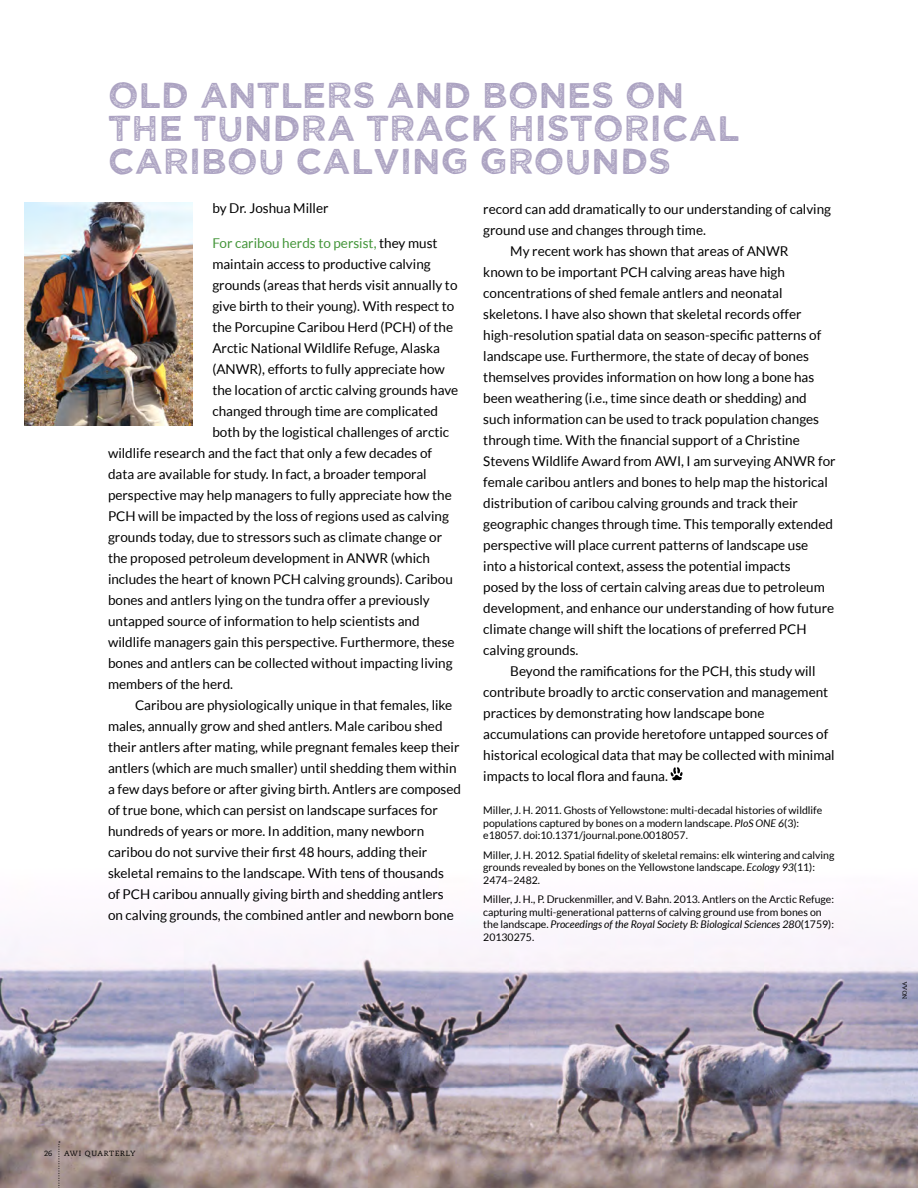
<style>
.page{position:relative;width:918px;height:1188px;background:#fff}
.page>*{position:absolute;margin:0;border:0;box-sizing:border-box;transform-origin:0 0}
.t1{font:36px/33px "Wicked Grit";color:#aca3c2}
.t2{font:13.5px "Lato";color:#000}
.t3{font:13.5px "Lato";color:#439539}
.t4{font:10.5px/12.6px "Lato";color:#000}
.t5{font:7.5px "Caecilia LT Std";letter-spacing:.1em;color:#000}
.t6{font:6px "Caecilia LT Std";color:#000}
.s1{color:#000}
.s2{font-style:italic}
</style>
<div class="page">
<img style="left:0;top:929px;width:918px;height:259px">
<img style="left:25px;top:202px;width:167px;height:224px">
<svg style="left:671px;top:767px;width:12px;height:13px"></svg>
<svg style="left:59px;top:1142px;width:1px;height:46px"></svg>
<h1 class="t1" style="left:108px;top:78px;width:633px">OLD ANTLERS AND BONES ON<br>THE TUNDRA TRACK HISTORICAL<br>CARIBOU CALVING GROUNDS</h1>
<p class="t2" style="left:212px;top:200px;width:118px">by Dr. Joshua Miller</p>
<p class="t3" style="left:212px;top:235px;width:227px">For caribou herds to persist, <span class="s1">they must</span></p>
<p class="t2" style="left:212px;top:256px;width:220px">maintain access to productive calving</p>
<p class="t2" style="left:212px;top:277px;width:247px">grounds (areas that herds visit annually to</p>
<p class="t2" style="left:212px;top:298px;width:244px">give birth to their young). With respect to</p>
<p class="t2" style="left:212px;top:319px;width:242px">the Porcupine Caribou Herd (PCH) of the</p>
<p class="t2" style="left:212px;top:340px;width:229px">Arctic National Wildlife Refuge, Alaska</p>
<p class="t2" style="left:212px;top:361px;width:234px">(ANWR), efforts to fully appreciate how</p>
<p class="t2" style="left:212px;top:382px;width:247px">the location of arctic calving grounds have</p>
<p class="t2" style="left:212px;top:403px;width:227px">changed through time are complicated</p>
<p class="t2" style="left:212px;top:424px;width:238px">both by the logistical challenges of arctic</p>
<p class="t2" style="left:108px;top:445px;width:326px">wildlife research and the fact that only a few decades of</p>
<p class="t2" style="left:108px;top:466px;width:320px">data are available for study. In fact, a broader temporal</p>
<p class="t2" style="left:108px;top:487px;width:345px">perspective may help managers to fully appreciate how the</p>
<p class="t2" style="left:108px;top:508px;width:342px">PCH will be impacted by the loss of regions used as calving</p>
<p class="t2" style="left:108px;top:529px;width:336px">grounds today, due to stressors such as climate change or</p>
<p class="t2" style="left:108px;top:550px;width:324px">the proposed petroleum development in ANWR (which</p>
<p class="t2" style="left:108px;top:571px;width:346px">includes the heart of known PCH calving grounds). Caribou</p>
<p class="t2" style="left:108px;top:592px;width:323px">bones and antlers lying on the tundra offer a previously</p>
<p class="t2" style="left:108px;top:613px;width:313px">untapped source of information to help scientists and</p>
<p class="t2" style="left:108px;top:634px;width:348px">wildlife managers gain this perspective. Furthermore, these</p>
<p class="t2" style="left:108px;top:655px;width:346px">bones and antlers can be collected without impacting living</p>
<p class="t2" style="left:108px;top:676px;width:127px">members of the herd.</p>
<p class="t2" style="left:135px;top:697px;width:319px">Caribou are physiologically unique in that females, like</p>
<p class="t2" style="left:108px;top:718px;width:336px">males, annually grow and shed antlers. Male caribou shed</p>
<p class="t2" style="left:108px;top:739px;width:353px">their antlers after mating, while pregnant females keep their</p>
<p class="t2" style="left:108px;top:760px;width:350px">antlers (which are much smaller) until shedding them within</p>
<p class="t2" style="left:108px;top:781px;width:355px">a few days before or after giving birth. Antlers are composed</p>
<p class="t2" style="left:108px;top:802px;width:331px">of true bone, which can persist on landscape surfaces for</p>
<p class="t2" style="left:108px;top:823px;width:318px">hundreds of years or more. In addition, many newborn</p>
<p class="t2" style="left:108px;top:844px;width:321px">caribou do not survive their first 48 hours, adding their</p>
<p class="t2" style="left:108px;top:865px;width:337px">skeletal remains to the landscape. With tens of thousands</p>
<p class="t2" style="left:108px;top:886px;width:337px">of PCH caribou annually giving birth and shedding antlers</p>
<p class="t2" style="left:108px;top:907px;width:347px">on calving grounds, the combined antler and newborn bone</p>
<p class="t2" style="left:483px;top:200px;width:349px">record can add dramatically to our understanding of calving</p>
<p class="t2" style="left:483px;top:221px;width:224px">ground use and changes through time.</p>
<p class="t2" style="left:510px;top:242px;width:280px">My recent work has shown that areas of ANWR</p>
<p class="t2" style="left:483px;top:263px;width:303px">known to be important PCH calving areas have high</p>
<p class="t2" style="left:483px;top:284px;width:301px">concentrations of shed female antlers and neonatal</p>
<p class="t2" style="left:483px;top:305px;width:320px">skeletons. I have also shown that skeletal records offer</p>
<p class="t2" style="left:483px;top:326px;width:340px">high-resolution spatial data on season-specific patterns of</p>
<p class="t2" style="left:483px;top:347px;width:327px">landscape use. Furthermore, the state of decay of bones</p>
<p class="t2" style="left:483px;top:368px;width:332px">themselves provides information on how long a bone has</p>
<p class="t2" style="left:483px;top:389px;width:325px">been weathering (i.e., time since death or shedding) and</p>
<p class="t2" style="left:483px;top:410px;width:337px">such information can be used to track population changes</p>
<p class="t2" style="left:483px;top:431px;width:318px">through time. With the financial support of a Christine</p>
<p class="t2" style="left:483px;top:452px;width:354px">Stevens Wildlife Award from AWI, I am surveying ANWR for</p>
<p class="t2" style="left:483px;top:473px;width:346px">female caribou antlers and bones to help map the historical</p>
<p class="t2" style="left:483px;top:494px;width:316px">distribution of caribou calving grounds and track their</p>
<p class="t2" style="left:483px;top:515px;width:351px">geographic changes through time. This temporally extended</p>
<p class="t2" style="left:483px;top:536px;width:326px">perspective will place current patterns of landscape use</p>
<p class="t2" style="left:483px;top:557px;width:309px">into a historical context, assess the potential impacts</p>
<p class="t2" style="left:483px;top:578px;width:343px">posed by the loss of certain calving areas due to petroleum</p>
<p class="t2" style="left:483px;top:599px;width:352px">development, and enhance our understanding of how future</p>
<p class="t2" style="left:483px;top:620px;width:325px">climate change will shift the locations of preferred PCH</p>
<p class="t2" style="left:483px;top:641px;width:97px">calving grounds.</p>
<p class="t2" style="left:510px;top:662px;width:307px">Beyond the ramifications for the PCH, this study will</p>
<p class="t2" style="left:483px;top:683px;width:347px">contribute broadly to arctic conservation and management</p>
<p class="t2" style="left:483px;top:704px;width:283px">practices by demonstrating how landscape bone</p>
<p class="t2" style="left:483px;top:725px;width:346px">accumulations can provide heretofore untapped sources of</p>
<p class="t2" style="left:483px;top:746px;width:353px">historical ecological data that may be collected with minimal</p>
<p class="t2" style="left:483px;top:767px;width:186px">impacts to local flora and fauna.</p>
<p class="t4" style="left:483px;top:804px;width:341px">Miller, J. H. 2011. Ghosts of Yellowstone: multi-decadal histories of wildlife populations captured by bones on a modern landscape. <span class="s2">PloS ONE 6</span>(3): e18057. doi:10.1371/journal.pone.0018057.</p>
<p class="t4" style="left:483px;top:848px;width:353px">Miller, J. H. 2012. Spatial fidelity of skeletal remains: elk wintering and calving grounds revealed by bones on the Yellowstone landscape. <span class="s2">Ecology 93</span>(11):<br>2474–2482.</p>
<p class="t4" style="left:483px;top:893px;width:352px">Miller, J. H., P. Druckenmiller, and V. Bahn. 2013. Antlers on the Arctic Refuge: capturing multi-generational patterns of calving ground use from bones on the landscape. <span class="s2">Proceedings of the Royal Society B: Biological Sciences 280</span>(1759):<br>20130275.</p>
<p class="t5" style="left:44px;top:1149px;width:10px">26</p>
<p class="t5" style="left:64px;top:1149px;width:73px">AWI QUARTERLY</p>
<p class="t6" style="left:901px;top:999px;width:19px;rotate:-90deg">NOAA</p>
</div>
